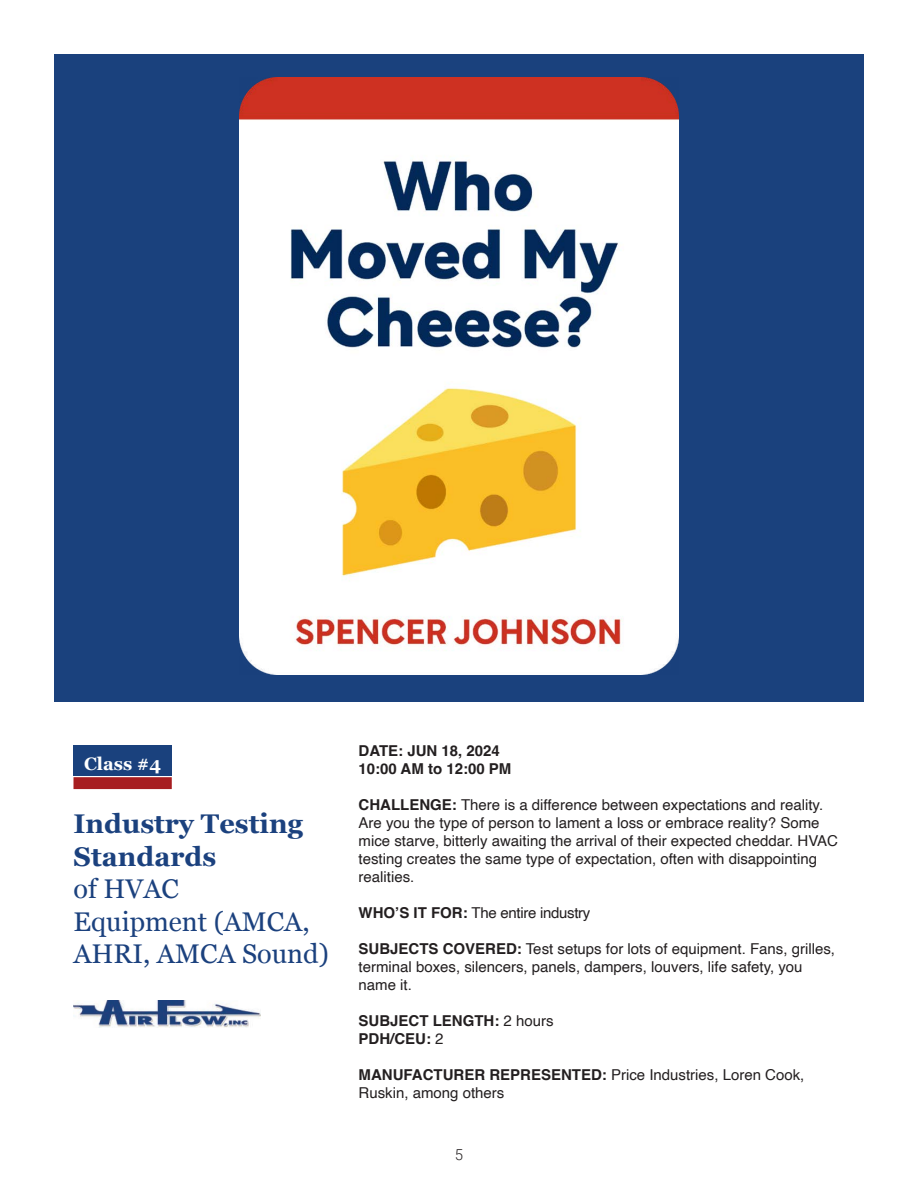
<style>
.page{position:relative;width:918px;height:1188px;background:#fff}
.page>*{position:absolute;margin:0;border:0;box-sizing:border-box;transform-origin:0 0}
.t1{font:27px/32.4px "Georgia";color:#1b417e}
.t2{font:700 27px/32.4px "Georgia";color:#1b417e}
.t3{font:700 18px "Georgia";color:#fff}
.t4{font:15px/18px "Helvetica";color:#231f20}
.t5{font:700 15px/18px "Helvetica";color:#231f20}
.t6{font:15px "Helvetica";letter-spacing:-.02em;color:#231f20}
.t7{font:300 15px "Roboto";color:#231f20}
.s1{font-weight:700}
.s2{font-weight:400}
</style>
<div class="page">
<div style="left:54px;top:54px;width:810px;height:648px;background:#1a417d"></div>
<img style="left:239px;top:78px;width:440px;height:597px">
<div style="left:74px;top:745px;width:98px;height:30px;background:#1a417d"></div>
<div style="left:74px;top:777px;width:98px;height:12px;background:#a71e21;border:2px solid #a71e21"></div>
<img style="left:74px;top:1000px;width:186px;height:27px">
<p class="t3" style="left:84px;top:750px;width:79px">Class #4</p>
<h1 class="t2" style="left:74px;top:807px;width:231px">Industry Testing<br>Standards</h1>
<h1 class="t1" style="left:74px;top:872px;width:257px">of HVAC<br>Equipment (AMCA,<br>AHRI, AMCA Sound)</h1>
<p class="t5" style="left:359px;top:744px;width:154px">DATE: JUN 18, 2024<br>10:00 AM to 12:00 PM</p>
<p class="t4" style="left:359px;top:796px;width:481px"><span class="s1">CHALLENGE:</span> There is a difference between expectations and reality.<br>Are you the type of person to lament a loss or embrace reality? Some mice starve, bitterly awaiting the arrival of their expected cheddar. HVAC testing creates the same type of expectation, often with disappointing realities.</p>
<p class="t6" style="left:359px;top:901px;width:233px"><span class="s1">WHO’S IT FOR:</span> The entire industry</p>
<p class="t4" style="left:359px;top:940px;width:478px"><span class="s1">SUBJECTS COVERED:</span> Test setups for lots of equipment. Fans, grilles, terminal boxes, silencers, panels, dampers, louvers, life safety, you name it.</p>
<p class="t5" style="left:359px;top:1014px;width:197px">SUBJECT LENGTH: <span class="s2">2 hours<br></span>PDH/CEU: <span class="s2">2</span></p>
<p class="t4" style="left:359px;top:1066px;width:447px"><span class="s1">MANUFACTURER REPRESENTED:</span> Price Industries, Loren Cook,<br>Ruskin, among others</p>
<p class="t7" style="left:455px;top:1144px;width:10px">5</p>
</div>
